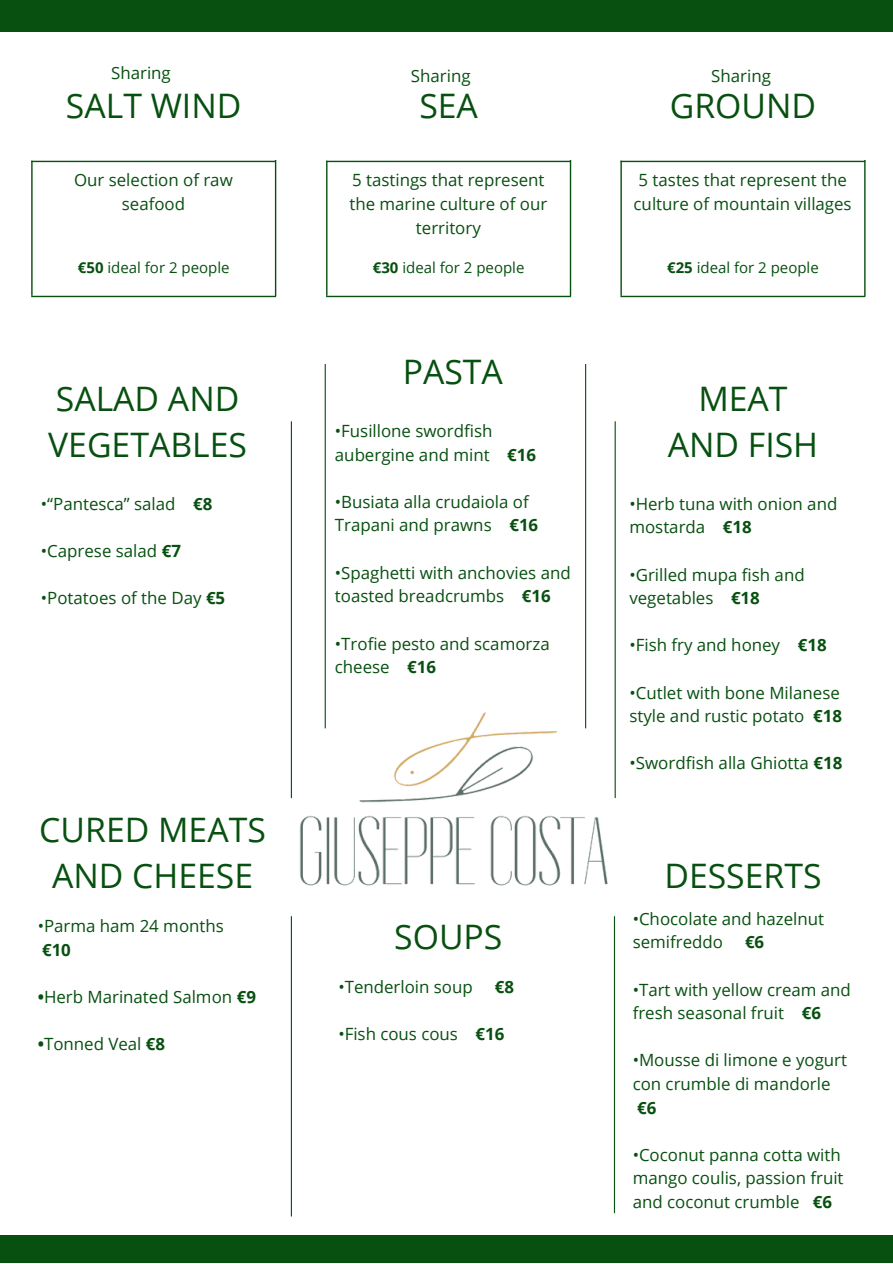
<style>
.page{position:relative;width:893px;height:1264px;background:#fff}
.page>*{position:absolute;margin:0;border:0;box-sizing:border-box;transform-origin:0 0}
.t1{font:33.75px/46.3px "Open Sans";color:#075010;text-align:center}
.t2{font:16.95px "Open Sans";color:#075010}
.t3{font:16.8px/23.5px "Open Sans";color:#075010}
.t4{font:700 16.8px "Open Sans";color:#075010}
.t5{font:15px "Open Sans";color:#075010}
.s1{font-weight:700}
</style>
<div class="page">
<div style="left:0;top:0;width:892px;height:31px;background:#075010"></div>
<div style="left:0;top:1235px;width:892px;height:27px;background:#075010"></div>
<hr style="left:31px;top:161px;width:245px;height:1px;background:#075010">
<hr style="left:31px;top:296px;width:245px;height:1px;background:#075010">
<hr style="left:31px;top:161px;width:2px;height:135px;background:#075010">
<hr style="left:275px;top:160px;width:1px;height:136px;background:#075010">
<hr style="left:326px;top:161px;width:245px;height:1px;background:#075010">
<hr style="left:326px;top:296px;width:245px;height:1px;background:#075010">
<hr style="left:326px;top:161px;width:1px;height:135px;background:#075010">
<hr style="left:569px;top:160px;width:2px;height:136px;background:#075010">
<hr style="left:620px;top:161px;width:245px;height:1px;background:#075010">
<hr style="left:620px;top:296px;width:245px;height:1px;background:#075010">
<hr style="left:620px;top:161px;width:1px;height:135px;background:#075010">
<hr style="left:864px;top:160px;width:1px;height:136px;background:#075010">
<hr style="left:291px;top:421px;width:1px;height:377px;background:#075010">
<hr style="left:324px;top:364px;width:2px;height:364px;background:#075010">
<hr style="left:585px;top:364px;width:1px;height:364px;background:#075010">
<hr style="left:614px;top:421px;width:1px;height:377px;background:#075010">
<img style="left:300px;top:706px;width:308px;height:180px">
<hr style="left:291px;top:916px;width:1px;height:300px;background:#075010">
<hr style="left:614px;top:916px;width:1px;height:297px;background:#075010">
<p class="t3" style="left:111px;top:60px;width:61px">Sharing</p>
<p class="t3" style="left:411px;top:64px;width:61px">Sharing</p>
<p class="t3" style="left:711px;top:64px;width:61px">Sharing</p>
<p class="t1" style="left:66px;top:81px;width:177px">SALT WIND</p>
<p class="t1" style="left:419px;top:81px;width:60px">SEA</p>
<p class="t1" style="left:669px;top:81px;width:148px">GROUND</p>
<p class="t3" style="left:74px;top:168px;width:160px;text-align:center">Our selection of raw seafood</p>
<p class="t3" style="left:349px;top:168px;width:199px;text-align:center">5 tastings that represent the marine culture of our territory</p>
<p class="t3" style="left:633px;top:168px;width:219px">5 tastes that represent the culture of mountain villages</p>
<p class="t5" style="left:78px;top:257px;width:153px"><span class="s1">€50</span> ideal for 2 people</p>
<p class="t5" style="left:373px;top:257px;width:153px"><span class="s1">€30</span> ideal for 2 people</p>
<p class="t5" style="left:667px;top:257px;width:153px"><span class="s1">€25</span> ideal for 2 people</p>
<p class="t1" style="left:48px;top:374px;width:200px;text-align:left">SALAD AND<br>VEGETABLES</p>
<p class="t3" style="left:41px;top:491px;width:173px">•“Pantesca” salad <span class="s1">€8</span></p>
<p class="t3" style="left:41px;top:538px;width:141px">•Caprese salad <span class="s1">€7</span></p>
<p class="t3" style="left:41px;top:586px;width:186px">•Potatoes of the Day <span class="s1">€5</span></p>
<p class="t1" style="left:39px;top:805px;width:228px">CURED MEATS<br>AND CHEESE</p>
<p class="t3" style="left:38px;top:913px;width:188px">•Parma ham 24 months <span class="s1">€10</span></p>
<p class="t3" style="left:38px;top:984px;width:220px"><span class="s1">•</span>Herb Marinated Salmon <span class="s1">€9</span></p>
<p class="t3" style="left:38px;top:1031px;width:129px"><span class="s1">•</span>Tonned Veal <span class="s1">€8</span></p>
<p class="t1" style="left:403px;top:348px;width:102px">PASTA</p>
<p class="t3" style="left:335px;top:418px;width:203px">•Fusillone swordfish aubergine and mint <span class="s1">€16</span></p>
<p class="t3" style="left:335px;top:489px;width:205px">•Busiata alla crudaiola of<br>Trapani and prawns <span class="s1">€16</span></p>
<p class="t3" style="left:335px;top:560px;width:237px">•Spaghetti with anchovies and toasted breadcrumbs <span class="s1">€16</span></p>
<p class="t3" style="left:335px;top:631px;width:216px">•Trofie pesto and scamorza cheese <span class="s1">€16</span></p>
<p class="t1" style="left:394px;top:912px;width:110px">SOUPS</p>
<p class="t3" style="left:338px;top:974px;width:136px">•Tenderloin soup</p>
<p class="t4" style="left:495px;top:974px;width:21px">€8</p>
<p class="t3" style="left:338px;top:1021px;width:167px">•Fish cous cous <span class="s1">€16</span></p>
<p class="t1" style="left:667px;top:374px;width:152px">MEAT<br>AND FISH</p>
<p class="t3" style="left:629px;top:491px;width:209px">•Herb tuna with onion and mostarda <span class="s1">€18</span></p>
<p class="t3" style="left:629px;top:562px;width:177px">•Grilled mupa fish and vegetables <span class="s1">€18</span></p>
<p class="t3" style="left:629px;top:633px;width:199px">•Fish fry and honey <span class="s1">€18</span></p>
<p class="t3" style="left:629px;top:680px;width:214px">•Cutlet with bone Milanese style and rustic potato <span class="s1">€18</span></p>
<p class="t2" style="left:629px;top:751px;width:214px">•Swordfish alla Ghiotta <span class="s1">€18</span></p>
<p class="t1" style="left:664px;top:851px;width:159px">DESSERTS</p>
<p class="t3" style="left:632px;top:906px;width:193px">•Chocolate and hazelnut semifreddo</p>
<p class="t4" style="left:745px;top:930px;width:21px">€6</p>
<p class="t3" style="left:632px;top:977px;width:220px">•Tart with yellow cream and fresh seasonal fruit <span class="s1">€6</span></p>
<p class="t3" style="left:632px;top:1048px;width:216px">•Mousse di limone e yogurt con crumble di mandorle <span class="s1">€6</span></p>
<p class="t3" style="left:632px;top:1142px;width:212px">•Coconut panna cotta with mango coulis, passion fruit and coconut crumble <span class="s1">€6</span></p>
</div>
